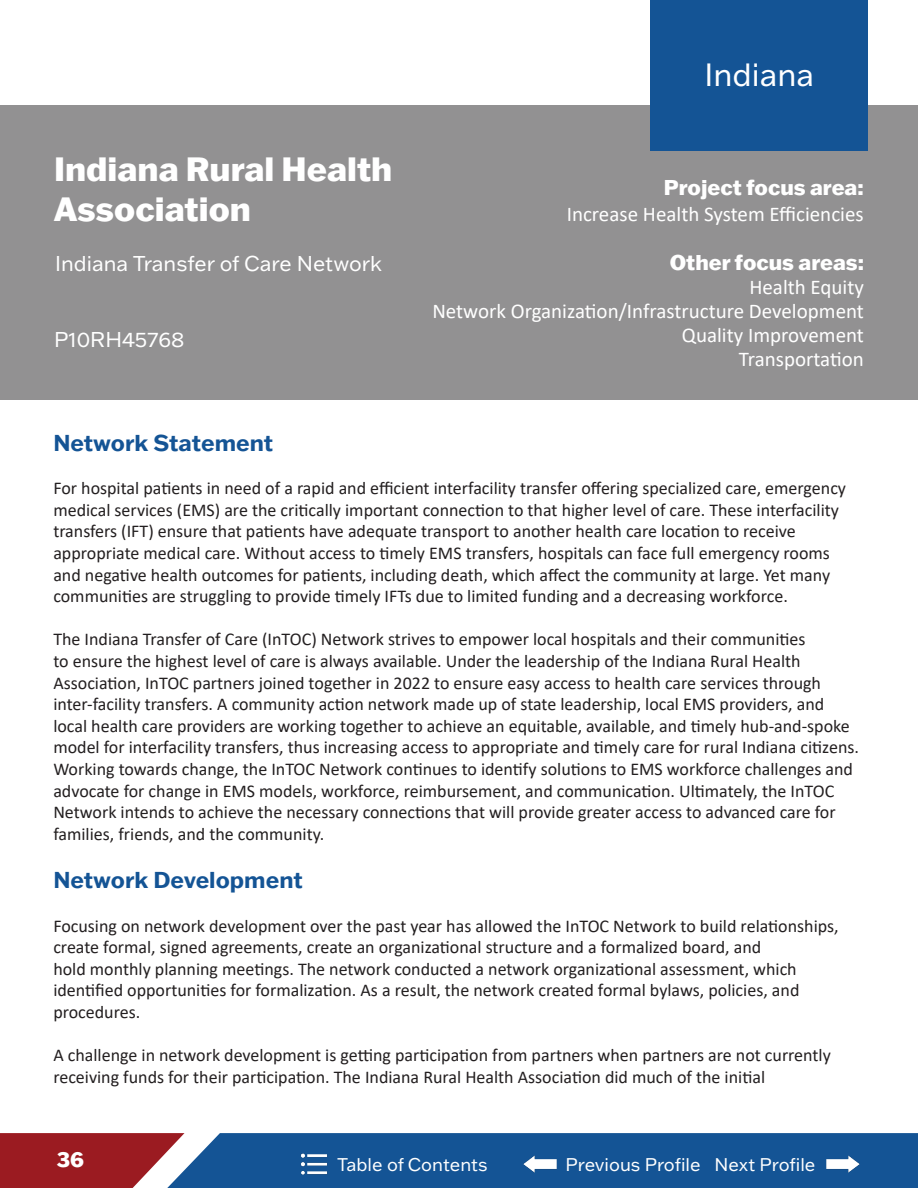
<style>
.page{position:relative;width:918px;height:1188px;background:#fff}
.page>*{position:absolute;margin:0;border:0;box-sizing:border-box;transform-origin:0 0}
.t1{font:800 33px/39.6px "Franklin Gothic ATF";color:#fff}
.State_Title{font:31.5px "Franklin Gothic ATF";color:#fff}
.t2{font:700 22.5px "Franklin Gothic ATF";color:#145495}
.Table_Titles{font:21px/24px "Calibri";color:#fff;text-align:right}
.Organizational___and{font:21px "Franklin Gothic ATF";color:#fff}
.Table_Titles-2{font:800 21px "Franklin Gothic ATF";color:#fff}
.Body{font:18px/21.6px "Calibri";color:#231f20}
.t3{font:18px "Franklin Gothic ATF";color:#fff}
.s1{font-family:"Franklin Gothic ATF";font-weight:800}
</style>
<div class="page">
<svg style="left:0;top:1133px;width:918px;height:55px;background:#385184"></svg>
<div style="left:0;top:105px;width:918px;height:295px;background:#929192"></div>
<div style="left:650px;top:0;width:218px;height:151px;background:#145495"></div>
<img style="left:519px;top:1144px;width:41px;height:41px">
<img style="left:823px;top:1144px;width:40px;height:41px">
<img style="left:297px;top:1148px;width:33px;height:33px">
<h1 class="t1" style="left:54px;top:148px;width:340px">Indiana Rural Health<br>Association</h1>
<p class="Organizational___and" style="left:55px;top:250px;width:328px">Indiana Transfer of Care Network</p>
<p class="Organizational___and" style="left:54px;top:325px;width:132px">P10RH45768</p>
<p class="State_Title" style="left:704px;top:54px;width:111px">Indiana</p>
<p class="Table_Titles" style="left:567px;top:175px;width:298px;line-height:25.2px"><span class="s1">Project focus area:<br></span>Increase Health System Efficiencies</p>
<p class="Table_Titles-2" style="left:670px;top:249px;width:196px">Other focus areas:</p>
<p class="Table_Titles" style="left:432px;top:275px;width:433px">Health Equity<br>Network Organization/Infrastructure Development<br>Quality Improvement<br>Transportation</p>
<h2 class="t2" style="left:53px;top:428px;width:221px">Network Statement</h2>
<p class="Body" style="left:53px;top:477px;width:794px">For hospital patients in need of a rapid and efficient interfacility transfer offering specialized care, emergency medical services (EMS) are the critically important connection to that higher level of care. These interfacility transfers (IFT) ensure that patients have adequate transport to another health care location to receive appropriate medical care. Without access to timely EMS transfers, hospitals can face full emergency rooms and negative health outcomes for patients, including death, which affect the community at large. Yet many communities are struggling to provide timely IFTs due to limited funding and a decreasing workforce.</p>
<p class="Body" style="left:53px;top:628px;width:807px">The Indiana Transfer of Care (InTOC) Network strives to empower local hospitals and their communities<br>to ensure the highest level of care is always available. Under the leadership of the Indiana Rural Health Association, InTOC partners joined together in 2022 to ensure easy access to health care services through inter-facility transfers. A community action network made up of state leadership, local EMS providers, and local health care providers are working together to achieve an equitable, available, and timely hub-and-spoke model for interfacility transfers, thus increasing access to appropriate and timely care for rural Indiana citizens.<br>Working towards change, the InTOC Network continues to identify solutions to EMS workforce challenges and advocate for change in EMS models, workforce, reimbursement, and communication. Ultimately, the InTOC Network intends to achieve the necessary connections that will provide greater access to advanced care for families, friends, and the community.</p>
<h2 class="t2" style="left:53px;top:865px;width:251px">Network Development</h2>
<p class="Body" style="left:53px;top:914px;width:787px">Focusing on network development over the past year has allowed the InTOC Network to build relationships, create formal, signed agreements, create an organizational structure and a formalized board, and<br>hold monthly planning meetings. The network conducted a network organizational assessment, which identified opportunities for formalization. As a result, the network created formal bylaws, policies, and procedures.</p>
<p class="Body" style="left:53px;top:1044px;width:779px">A challenge in network development is getting participation from partners when partners are not currently receiving funds for their participation. The Indiana Rural Health Association did much of the initial</p>
<p class="Table_Titles-2" style="left:57px;top:1145px;width:29px">36</p>
<p class="t3" style="left:337px;top:1153px;width:152px">Table of Contents</p>
<p class="t3" style="left:566px;top:1153px;width:137px">Previous Profile</p>
<p class="t3" style="left:715px;top:1153px;width:102px">Next Profile</p>
</div>
